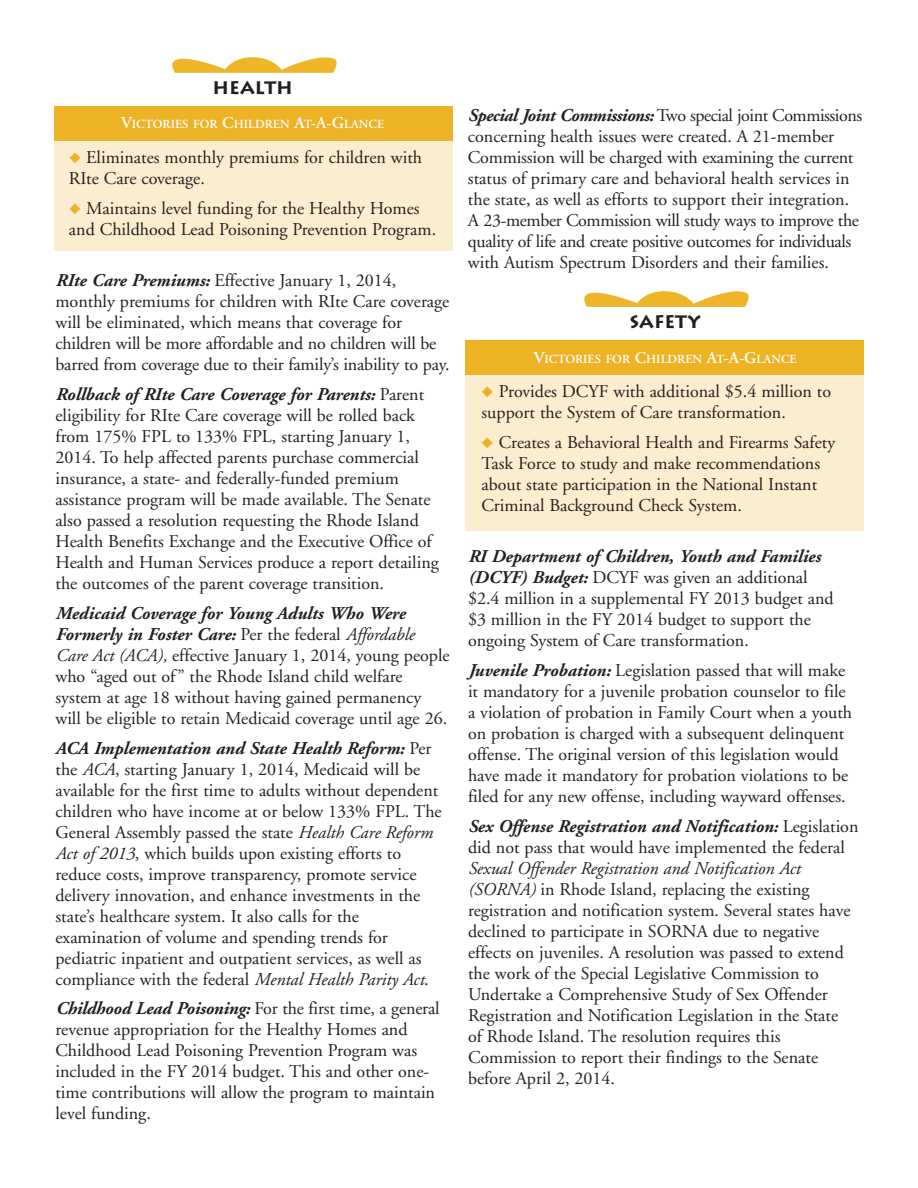
<style>
.page{position:relative;width:918px;height:1188px;background:#fff}
.page>*{position:absolute;margin:0;border:0;box-sizing:border-box;transform-origin:0 0}
.t1{font:18px/21px "Adobe Garamond";color:#231f20}
.t2{font:700 18px "Lithos";color:#231f20}
.t3{font:600 12.3px "Adobe Garamond";color:#fff}
.s1{font-size:16.5px}
.s2{color:#eeb225}
.s3{font-weight:700;font-style:italic}
.s4{font-style:italic}
</style>
<div class="page">
<div style="left:466px;top:346px;width:398px;height:185px;background:#fbedcf"></div>
<div style="left:466px;top:340px;width:398px;height:34px;background:#eeb225"></div>
<div style="left:54px;top:107px;width:398px;height:144px;background:#fbedcf"></div>
<div style="left:54px;top:107px;width:398px;height:34px;background:#eeb225"></div>
<img style="left:172px;top:57px;width:165px;height:16px">
<img style="left:584px;top:291px;width:165px;height:16px">
<p class="t2" style="left:213px;top:77px;width:82px">Health</p>
<p class="t3" style="left:121px;top:119px;width:265px"><span class="s1">V</span>ICTORIES FOR <span class="s1">C</span>HILDREN <span class="s1">A</span>T<span class="s1">-A-G</span>LANCE</p>
<p class="t1" style="left:69px;top:148px;width:355px"><span class="s2">◆</span> Eliminates monthly premiums for children with<br>RIte Care coverage.</p>
<p class="t1" style="left:69px;top:199px;width:369px"><span class="s2">◆</span> Maintains level funding for the Healthy Homes and Childhood Lead Poisoning Prevention Program.</p>
<p class="t1" style="left:55px;top:271px;width:396px"><span class="s3">RIte Care Premiums:</span> Effective January 1, 2014, monthly premiums for children with RIte Care coverage will be eliminated, which means that coverage for children will be more affordable and no children will be barred from coverage due to their family’s inability to pay.</p>
<p class="t1" style="left:55px;top:385px;width:385px"><span class="s3">Rollback of RIte Care Coverage for Parents:</span> Parent eligibility for RIte Care coverage will be rolled back from 175% FPL to 133% FPL, starting January 1, 2014. To help affected parents purchase commercial insurance, a state- and federally-funded premium assistance program will be made available. The Senate also passed a resolution requesting the Rhode Island Health Benefits Exchange and the Executive Office of Health and Human Services produce a report detailing the outcomes of the parent coverage transition.</p>
<p class="t1" style="left:55px;top:604px;width:396px"><span class="s3">Medicaid Coverage for Young Adults Who Were Formerly in Foster Care:</span> Per the federal <span class="s4">Affordable Care Act (ACA),</span> effective January 1, 2014, young people who “aged out of” the Rhode Island child welfare system at age 18 without having gained permanency will be eligible to retain Medicaid coverage until age 26.</p>
<p class="t1" style="left:55px;top:739px;width:388px"><span class="s3">ACA Implementation and State Health Reform:</span> Per the <span class="s4">ACA</span>, starting January 1, 2014, Medicaid will be available for the first time to adults without dependent children who have income at or below 133% FPL. The General Assembly passed the state <span class="s4">Health Care Reform Act of 2013</span>, which builds upon existing efforts to reduce costs, improve transparency, promote service delivery innovation, and enhance investments in the state’s healthcare system. It also calls for the examination of volume and spending trends for pediatric inpatient and outpatient services, as well as compliance with the federal <span class="s4">Mental Health Parity Act</span>.</p>
<p class="t1" style="left:55px;top:1000px;width:386px"><span class="s3">Childhood Lead Poisoning:</span> For the first time, a general revenue appropriation for the Healthy Homes and Childhood Lead Poisoning Prevention Program was included in the FY 2014 budget. This and other one&shy;time contributions will allow the program to maintain level funding.</p>
<p class="t1" style="left:468px;top:107px;width:396px"><span class="s3">Special Joint Commissions:</span> Two special joint Commissions concerning health issues were created. A 21-member Commission will be charged with examining the current status of primary care and behavioral health services in the state, as well as efforts to support their integration.<br>A 23-member Commission will study ways to improve the quality of life and create positive outcomes for individuals with Autism Spectrum Disorders and their families.</p>
<p class="t2" style="left:630px;top:311px;width:73px">SAFETY</p>
<p class="t3" style="left:534px;top:354px;width:265px"><span class="s1">V</span>ICTORIES FOR <span class="s1">C</span>HILDREN <span class="s1">A</span>T<span class="s1">-A-G</span>LANCE</p>
<p class="t1" style="left:482px;top:382px;width:351px"><span class="s2">◆</span> Provides DCYF with additional $5.4 million to support the System of Care transformation.</p>
<p class="t1" style="left:482px;top:433px;width:355px"><span class="s2">◆</span> Creates a Behavioral Health and Firearms Safety Task Force to study and make recommendations about state participation in the National Instant Criminal Background Check System.</p>
<p class="t1" style="left:468px;top:547px;width:367px"><span class="s3">RI Department of Children, Youth and Families (DCYF) Budget:</span> DCYF was given an additional $2.4 million in a supplemental FY 2013 budget and $3 million in the FY 2014 budget to support the ongoing System of Care transformation.</p>
<p class="t1" style="left:468px;top:661px;width:386px"><span class="s3">Juvenile Probation:</span> Legislation passed that will make it mandatory for a juvenile probation counselor to file a violation of probation in Family Court when a youth on probation is charged with a subsequent delinquent offense. The original version of this legislation would have made it mandatory for probation violations to be filed for any new offense, including wayward offenses.</p>
<p class="t1" style="left:468px;top:817px;width:392px"><span class="s3">Sex Offense Registration and Notification:</span> Legislation did not pass that would have implemented the federal</p>
<p class="t1" style="left:468px;top:859px;width:384px"><span class="s4">Sexual Offender Registration and Notification Act (SORNA)</span> in Rhode Island, replacing the existing registration and notification system. Several states have declined to participate in SORNA due to negative effects on juveniles. A resolution was passed to extend the work of the Special Legislative Commission to Undertake a Comprehensive Study of Sex Offender Registration and Notification Legislation in the State of Rhode Island. The resolution requires this Commission to report their findings to the Senate before April 2, 2014.</p>
</div>
